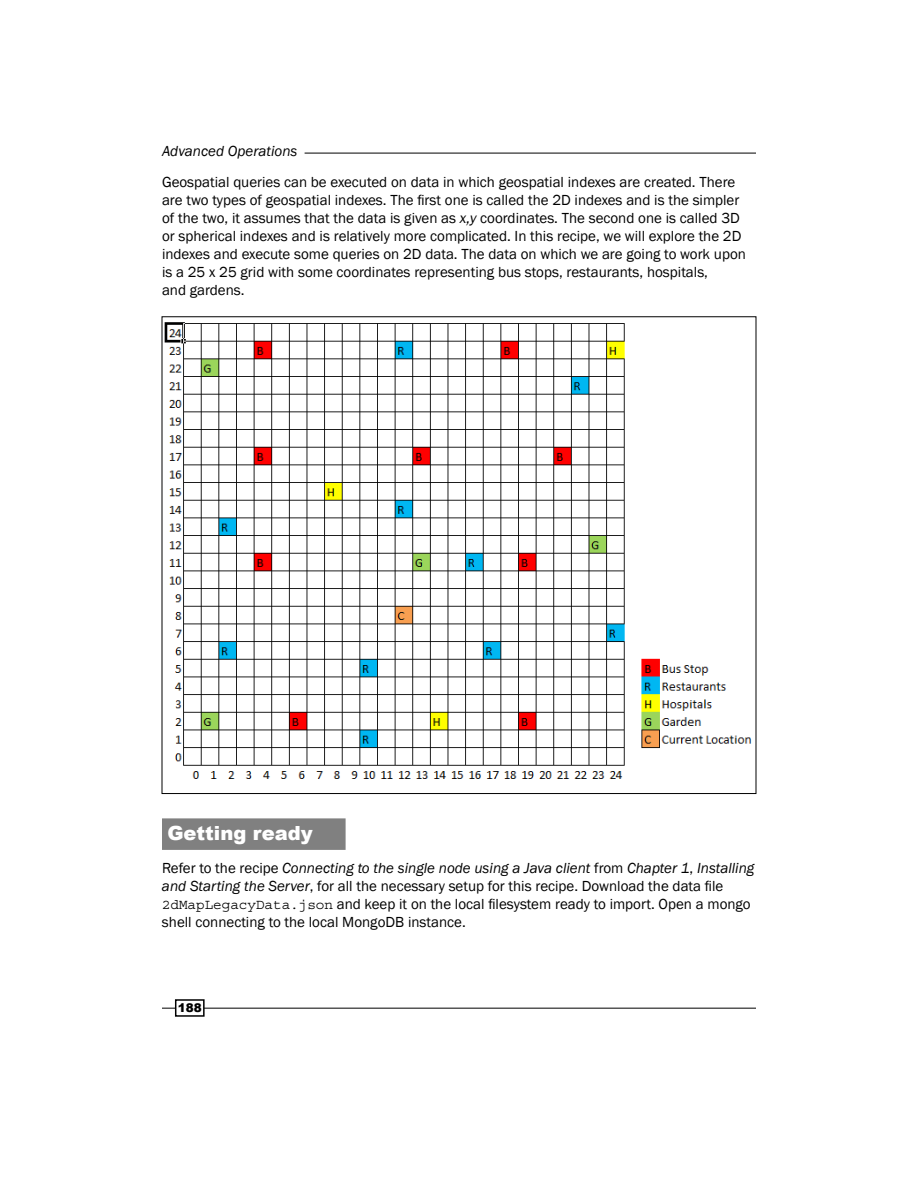
<style>
.page{position:relative;width:918px;height:1188px;background:#fff}
.page>*{position:absolute;margin:0;border:0;box-sizing:border-box;transform-origin:0 0}
.t1{font:900 19.5px "Arial";color:#fff}
.t2{font:15px/18px "Franklin Gothic";color:#000}
.t3{font:italic 15px "Franklin Gothic";color:#000}
.t4{font:900 12px "Arial";color:#000}
.s1{font-style:italic}
.s2{font-family:"Courier Std";font-size:14.25px}
</style>
<div class="page">
<hr style="left:305px;top:153px;width:451px;height:1px;background:#000">
<hr style="left:162px;top:1008px;width:594px;height:1px;background:#000">
<div style="left:176px;top:1000px;width:28px;height:16px;background:#fff"></div>
<div style="left:175px;top:999px;width:30px;height:18px;border:2px solid #000"></div>
<div style="left:162px;top:818px;width:184px;height:32px;background:#808080"></div>
<img style="left:164px;top:322px;width:588px;height:457px">
<p class="t3" style="left:162px;top:142px;width:137px">Advanced Operations</p>
<p class="t2" style="left:162px;top:173px;width:585px">Geospatial queries can be executed on data in which geospatial indexes are created. There are two types of geospatial indexes. The first one is called the 2D indexes and is the simpler of the two, it assumes that the data is given as <span class="s1">x,y</span> coordinates. The second one is called 3D or spherical indexes and is relatively more complicated. In this recipe, we will explore the 2D indexes and execute some queries on 2D data. The data on which we are going to work upon is a 25 x 25 grid with some coordinates representing bus stops, restaurants, hospitals,<br>and gardens.</p>
<h1 class="t1" style="left:167px;top:819px;width:147px">Getting ready</h1>
<p class="t2" style="left:162px;top:859px;width:594px">Refer to the recipe <span class="s1">Connecting to the single node using a Java client</span> from <span class="s1">Chapter 1</span>, <span class="s1">Installing and Starting the Server</span>, for all the necessary setup for this recipe. Download the data file <span class="s2">2dMapLegacyData.json</span> and keep it on the local filesystem ready to import. Open a mongo shell connecting to the local MongoDB instance.</p>
<p class="t4" style="left:178px;top:999px;width:26px">188</p>
</div>
